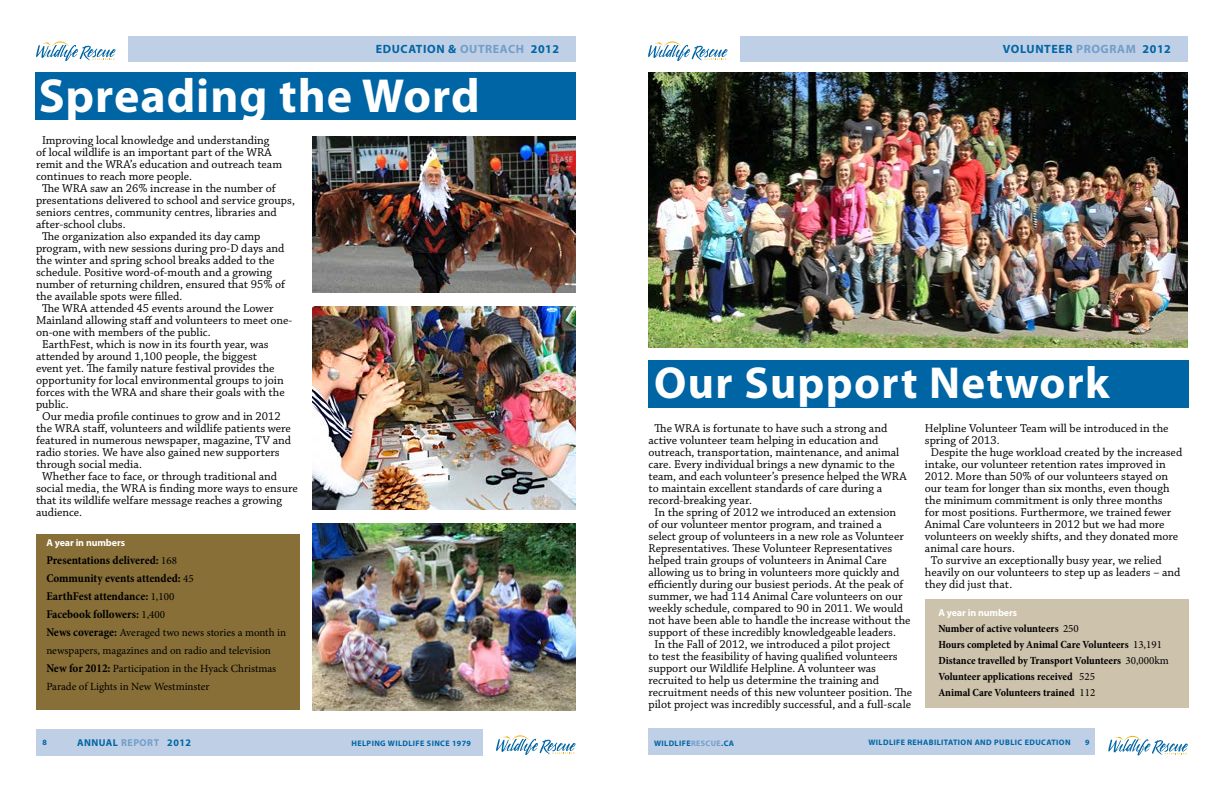
<style>
.page{position:relative;width:1224px;height:792px;background:#fff}
.page>*{position:absolute;margin:0;border:0;box-sizing:border-box;transform-origin:0 0}
.t1{font:700 48px "Myriad Pro";letter-spacing:.02em;color:#fff}
.t2{font:700 45px "Myriad Pro";letter-spacing:.03em;color:#fff}
.t3{font:12px "Chaparral Pro";color:#000}
.t4{font:700 condensed 12px/18px "Minion Pro";letter-spacing:-.005em;color:#000}
.t5{font:700 12px "Myriad Pro";letter-spacing:.05em;color:#0065a4}
.t6{font:700 condensed 11px/16px "Minion Pro";letter-spacing:-.005em;color:#000}
.t7{font:11px/18px "Minion Pro";color:#000}
.t8{font:700 10px "Myriad Pro";letter-spacing:-.01em;color:#fff}
.t9{font:700 10px "Myriad Pro";letter-spacing:.05em;color:#0065a4}
.t10{font:700 8px "Myriad Pro";letter-spacing:.05em;color:#0065a4}
.s1{color:#739eca}
.s2{font-weight:400;font-stretch:normal;font-size:11px}
.s3{font-weight:700;font-stretch:condensed;font-size:12px}
.s4{font-weight:400;font-stretch:normal}
</style>
<div class="page">
<div style="left:36px;top:730px;width:448px;height:26px;background:#bfcfe6"></div>
<div style="left:648px;top:729px;width:448px;height:26px;background:#bfcfe6"></div>
<svg style="left:36px;top:41px;width:80px;height:20px"></svg>
<svg style="left:1108px;top:735px;width:80px;height:21px"></svg>
<div style="left:128px;top:36px;width:448px;height:25px;background:#bfcfe6"></div>
<svg style="left:496px;top:735px;width:80px;height:20px"></svg>
<svg style="left:648px;top:41px;width:80px;height:20px"></svg>
<div style="left:740px;top:36px;width:448px;height:25px;background:#bfcfe6"></div>
<div style="left:36px;top:72px;width:540px;height:48px;background:#0065a4"></div>
<img style="left:312px;top:136px;width:264px;height:157px">
<img style="left:312px;top:306px;width:264px;height:204px">
<img style="left:312px;top:524px;width:264px;height:186px">
<div style="left:36px;top:534px;width:264px;height:176px;background:#886f37"></div>
<img style="left:648px;top:72px;width:540px;height:276px">
<div style="left:925px;top:600px;width:264px;height:108px;background:#cdc2ab"></div>
<div style="left:648px;top:360px;width:541px;height:48px;background:#0065a4"></div>
<p class="t5" style="left:376px;top:41px;width:185px">EDUCATION &amp; <span class="s1">OUTREACH</span> 2012</p>
<h1 class="t1" style="left:39px;top:64px;width:442px">Spreading the Word</h1>
<p class="t3" style="left:42px;top:134px;width:229px">Improving local knowledge and understanding</p>
<p class="t3" style="left:36px;top:146px;width:237px">of local wildlife is an important part of the WRA</p>
<p class="t3" style="left:36px;top:158px;width:248px">remit and the WRA’s education and outreach team</p>
<p class="t3" style="left:36px;top:170px;width:158px">continues to reach more people.</p>
<p class="t3" style="left:42px;top:182px;width:235px">The WRA saw an 26% increase in the number of</p>
<p class="t3" style="left:36px;top:194px;width:260px">presentations delivered to school and service groups,</p>
<p class="t3" style="left:36px;top:206px;width:242px">seniors centres, community centres, libraries and</p>
<p class="t3" style="left:36px;top:218px;width:91px">after-school clubs.</p>
<p class="t3" style="left:42px;top:230px;width:220px">The organization also expanded its day camp</p>
<p class="t3" style="left:36px;top:242px;width:250px">program, with new sessions during pro-D days and</p>
<p class="t3" style="left:36px;top:254px;width:240px">the winter and spring school breaks added to the</p>
<p class="t3" style="left:36px;top:266px;width:238px">schedule. Positive word-of-mouth and a growing</p>
<p class="t3" style="left:36px;top:278px;width:251px">number of returning children, ensured that 95% of</p>
<p class="t3" style="left:36px;top:290px;width:148px">the available spots were filled.</p>
<p class="t3" style="left:42px;top:302px;width:233px">The WRA attended 45 events around the Lower</p>
<p class="t3" style="left:36px;top:314px;width:258px">Mainland allowing staff and volunteers to meet one-</p>
<p class="t3" style="left:36px;top:326px;width:176px">on-one with members of the public.</p>
<p class="t3" style="left:42px;top:338px;width:228px">EarthFest, which is now in its fourth year, was</p>
<p class="t3" style="left:36px;top:350px;width:223px">attended by around 1,100 people, the biggest</p>
<p class="t3" style="left:36px;top:362px;width:240px">event yet. The family nature festival provides the</p>
<p class="t3" style="left:36px;top:374px;width:249px">opportunity for local environmental groups to join</p>
<p class="t3" style="left:36px;top:386px;width:250px">forces with the WRA and share their goals with the</p>
<p class="t3" style="left:36px;top:398px;width:34px">public.</p>
<p class="t3" style="left:42px;top:410px;width:240px">Our media profile continues to grow and in 2012</p>
<p class="t3" style="left:36px;top:422px;width:256px">the WRA staff, volunteers and wildlife patients were</p>
<p class="t3" style="left:36px;top:434px;width:257px">featured in numerous newspaper, magazine, TV and</p>
<p class="t3" style="left:36px;top:446px;width:245px">radio stories. We have also gained new supporters</p>
<p class="t3" style="left:36px;top:458px;width:107px">through social media.</p>
<p class="t3" style="left:42px;top:470px;width:237px">Whether face to face, or through traditional and</p>
<p class="t3" style="left:36px;top:482px;width:263px">social media, the WRA is finding more ways to ensure</p>
<p class="t3" style="left:36px;top:494px;width:248px">that its wildlife welfare message reaches a growing</p>
<p class="t3" style="left:36px;top:506px;width:48px">audience.</p>
<p class="t8" style="left:46px;top:536px;width:80px">A year in numbers</p>
<p class="t4" style="left:46px;top:551px;width:149px">Presentations delivered: <span class="s2">168<br></span>Community events attended: <span class="s2">45<br></span>EarthFest attendance: <span class="s2">1,100<br></span>Facebook followers: <span class="s2">1,400</span></p>
<p class="t7" style="left:46px;top:624px;width:241px"><span class="s3">News coverage:</span> Averaged two news stories a month in newspapers, magazines and on radio and television <span class="s3">New for 2012:</span> Participation in the Hyack Christmas Parade of Lights in New Westminster</p>
<p class="t5" style="left:1003px;top:41px;width:170px">VOLUNTEER <span class="s1">PROGRAM</span> 2012</p>
<h2 class="t2" style="left:654px;top:353px;width:457px">Our Support Network</h2>
<p class="t3" style="left:655px;top:422px;width:234px">The WRA is fortunate to have such a strong and</p>
<p class="t3" style="left:649px;top:434px;width:231px">active volunteer team helping in education and</p>
<p class="t3" style="left:649px;top:446px;width:252px">outreach, transportation, maintenance, and animal</p>
<p class="t3" style="left:649px;top:458px;width:248px">care. Every individual brings a new dynamic to the</p>
<p class="t3" style="left:649px;top:470px;width:260px">team, and each volunteer’s presence helped the WRA</p>
<p class="t3" style="left:649px;top:482px;width:235px">to maintain excellent standards of care during a</p>
<p class="t3" style="left:649px;top:494px;width:105px">record-breaking year.</p>
<p class="t3" style="left:655px;top:506px;width:243px">In the spring of 2012 we introduced an extension</p>
<p class="t3" style="left:649px;top:518px;width:235px">of our volunteer mentor program, and trained a</p>
<p class="t3" style="left:649px;top:530px;width:257px">select group of volunteers in a new role as Volunteer</p>
<p class="t3" style="left:649px;top:542px;width:245px">Representatives. These Volunteer Representatives</p>
<p class="t3" style="left:649px;top:554px;width:240px">helped train groups of volunteers in Animal Care</p>
<p class="t3" style="left:649px;top:566px;width:252px">allowing us to bring in volunteers more quickly and</p>
<p class="t3" style="left:649px;top:578px;width:257px">efficiently during our busiest periods. At the peak of</p>
<p class="t3" style="left:649px;top:590px;width:256px">summer, we had 114 Animal Care volunteers on our</p>
<p class="t3" style="left:649px;top:602px;width:256px">weekly schedule, compared to 90 in 2011. We would</p>
<p class="t3" style="left:649px;top:614px;width:264px">not have been able to handle the increase without the</p>
<p class="t3" style="left:649px;top:626px;width:249px">support of these incredibly knowledgeable leaders.</p>
<p class="t3" style="left:655px;top:638px;width:238px">In the Fall of 2012, we introduced a pilot project</p>
<p class="t3" style="left:649px;top:650px;width:251px">to test the feasibility of having qualified volunteers</p>
<p class="t3" style="left:649px;top:662px;width:229px">support our Wildlife Helpline. A volunteer was</p>
<p class="t3" style="left:649px;top:674px;width:232px">recruited to help us determine the training and</p>
<p class="t3" style="left:649px;top:686px;width:265px">recruitment needs of this new volunteer position. The</p>
<p class="t3" style="left:649px;top:698px;width:264px">pilot project was incredibly successful, and a full-scale</p>
<p class="t3" style="left:925px;top:422px;width:245px">Helpline Volunteer Team will be introduced in the</p>
<p class="t3" style="left:925px;top:434px;width:76px">spring of 2013.</p>
<p class="t3" style="left:931px;top:446px;width:253px">Despite the huge workload created by the increased</p>
<p class="t3" style="left:925px;top:458px;width:242px">intake, our volunteer retention rates improved in</p>
<p class="t3" style="left:925px;top:470px;width:245px">2012. More than 50% of our volunteers stayed on</p>
<p class="t3" style="left:925px;top:482px;width:246px">our team for longer than six months, even though</p>
<p class="t3" style="left:925px;top:494px;width:239px">the minimum commitment is only three months</p>
<p class="t3" style="left:925px;top:506px;width:248px">for most positions. Furthermore, we trained fewer</p>
<p class="t3" style="left:925px;top:518px;width:241px">Animal Care volunteers in 2012 but we had more</p>
<p class="t3" style="left:925px;top:530px;width:255px">volunteers on weekly shifts, and they donated more</p>
<p class="t3" style="left:925px;top:542px;width:92px">animal care hours.</p>
<p class="t3" style="left:931px;top:554px;width:232px">To survive an exceptionally busy year, we relied</p>
<p class="t3" style="left:925px;top:566px;width:257px">heavily on our volunteers to step up as leaders – and</p>
<p class="t3" style="left:925px;top:578px;width:89px">they did just that.</p>
<p class="t8" style="left:938px;top:606px;width:80px">A year in numbers</p>
<p class="t6" style="left:938px;top:620px;width:232px">Number of active volunteers <span class="s4">250<br></span>Hours completed by Animal Care Volunteers <span class="s4">13,191<br></span>Distance travelled by Transport Volunteers <span class="s4">30,000km </span>Volunteer applications received <span class="s4">525<br></span>Animal Care Volunteers trained <span class="s4">112</span></p>
<p class="t10" style="left:42px;top:737px;width:6px">8</p>
<p class="t9" style="left:77px;top:736px;width:115px">ANNUAL <span class="s1">REPORT</span> 2012</p>
<p class="t10" style="left:352px;top:738px;width:121px">HELPING WILDLIFE SINCE 1979</p>
<p class="t10" style="left:654px;top:738px;width:82px">WILDLIFE<span class="s1">RESCUE</span>.CA</p>
<p class="t10" style="left:868px;top:737px;width:204px">WILDLIFE REHABILITATION AND PUBLIC EDUCATION</p>
<p class="t10" style="left:1085px;top:737px;width:6px">9</p>
</div>
